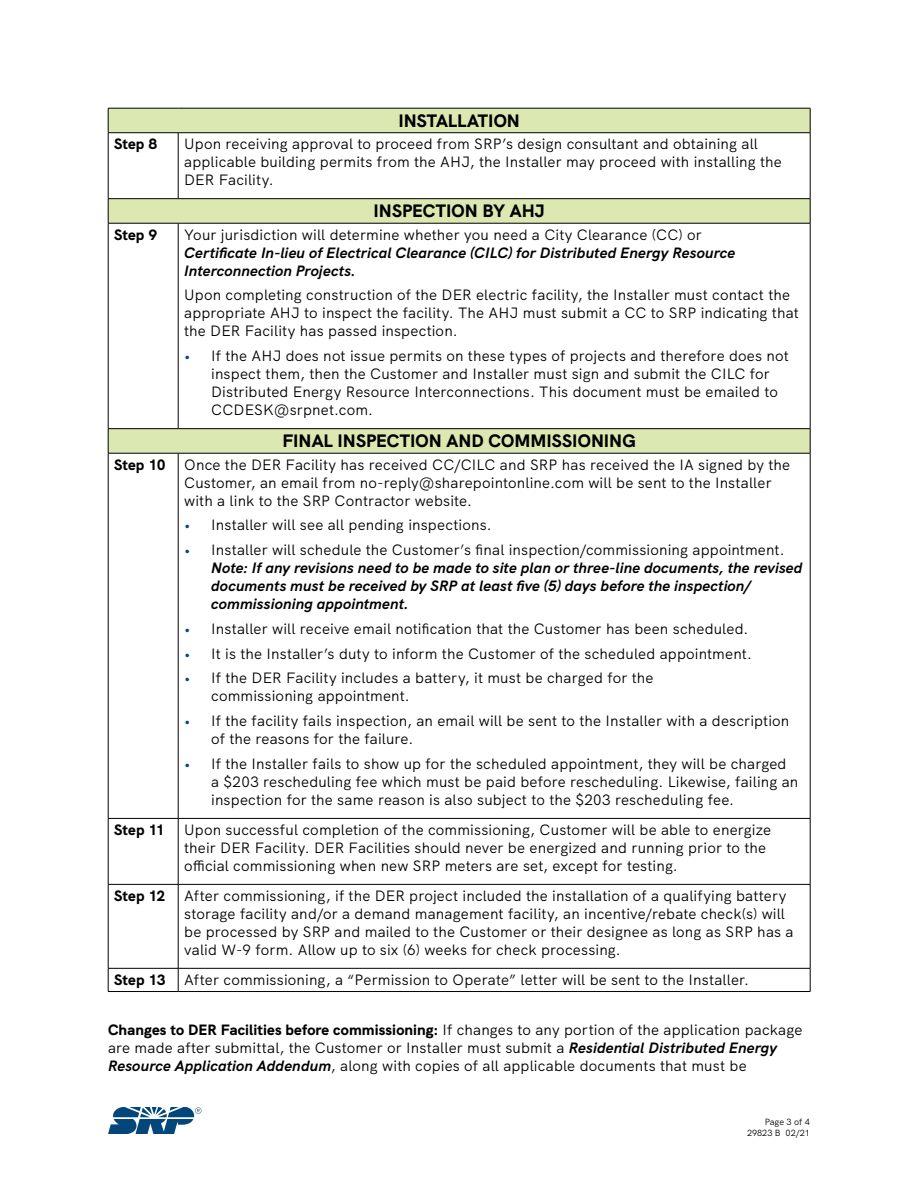
<style>
.page{position:relative;width:918px;height:1188px;background:#fff}
.page>*{position:absolute;margin:0;border:0;box-sizing:border-box;transform-origin:0 0}
.t1{font:800 18px "SRP Sans";color:#000}
.t2{font:15px/18px "SRP Sans";letter-spacing:.01em;color:#000}
.t3{font:italic 700 15px/18px "SRP Sans";letter-spacing:.01em;color:#000}
.t4{font:800 15px "SRP Sans";letter-spacing:.005em;color:#000}
.t5{font:9px/10.8px "SRP Sans";color:#000;text-align:right}
.s1{color:#00498a}
.s2{font-weight:800}
.s3{font-weight:400;font-style:normal;color:#00498a}
.s4{font-weight:400;font-style:normal}
.s5{font-weight:700;font-style:italic}
</style>
<div class="page">
<svg style="left:108px;top:1107px;width:94px;height:27px"></svg>
<svg style="left:109px;top:109px;width:701px;height:344px"></svg>
<hr style="left:108px;top:108px;width:70px;height:1px;background:#000">
<svg style="left:108px;top:108px;width:1px;height:24px"></svg>
<hr style="left:178px;top:108px;width:632px;height:1px;background:#000">
<svg style="left:810px;top:108px;width:1px;height:25px"></svg>
<hr style="left:108px;top:132px;width:70px;height:1px;background:#000">
<hr style="left:108px;top:133px;width:1px;height:65px;background:#000">
<hr style="left:178px;top:132px;width:632px;height:1px;background:#000">
<hr style="left:178px;top:133px;width:1px;height:65px;background:#000">
<hr style="left:810px;top:133px;width:1px;height:65px;background:#000">
<hr style="left:108px;top:198px;width:70px;height:1px;background:#000">
<svg style="left:108px;top:199px;width:1px;height:24px"></svg>
<hr style="left:178px;top:198px;width:632px;height:1px;background:#000">
<svg style="left:810px;top:199px;width:1px;height:24px"></svg>
<hr style="left:108px;top:223px;width:70px;height:1px;background:#000">
<hr style="left:108px;top:223px;width:1px;height:205px;background:#000">
<hr style="left:178px;top:223px;width:632px;height:1px;background:#000">
<hr style="left:178px;top:223px;width:1px;height:205px;background:#000">
<hr style="left:810px;top:223px;width:1px;height:205px;background:#000">
<hr style="left:108px;top:428px;width:70px;height:1px;background:#000">
<svg style="left:108px;top:429px;width:1px;height:24px"></svg>
<hr style="left:178px;top:428px;width:632px;height:1px;background:#000">
<svg style="left:810px;top:429px;width:1px;height:24px"></svg>
<hr style="left:108px;top:453px;width:70px;height:1px;background:#000">
<hr style="left:108px;top:453px;width:1px;height:365px;background:#000">
<hr style="left:178px;top:453px;width:632px;height:1px;background:#000">
<hr style="left:178px;top:453px;width:1px;height:365px;background:#000">
<hr style="left:810px;top:453px;width:1px;height:365px;background:#000">
<hr style="left:108px;top:818px;width:70px;height:1px;background:#000">
<hr style="left:108px;top:819px;width:1px;height:65px;background:#000">
<hr style="left:178px;top:818px;width:632px;height:1px;background:#000">
<hr style="left:178px;top:819px;width:1px;height:65px;background:#000">
<hr style="left:810px;top:819px;width:1px;height:65px;background:#000">
<hr style="left:108px;top:884px;width:70px;height:1px;background:#000">
<hr style="left:108px;top:885px;width:1px;height:83px;background:#000">
<hr style="left:178px;top:884px;width:632px;height:1px;background:#000">
<hr style="left:178px;top:885px;width:1px;height:83px;background:#000">
<hr style="left:810px;top:885px;width:1px;height:83px;background:#000">
<hr style="left:108px;top:968px;width:70px;height:1px;background:#000">
<svg style="left:108px;top:969px;width:1px;height:22px"></svg>
<hr style="left:178px;top:968px;width:632px;height:1px;background:#000">
<svg style="left:178px;top:969px;width:1px;height:22px"></svg>
<svg style="left:810px;top:969px;width:1px;height:22px"></svg>
<hr style="left:108px;top:991px;width:70px;height:1px;background:#000">
<hr style="left:178px;top:991px;width:632px;height:1px;background:#000">
<p class="t1" style="left:398px;top:106px;width:123px">INSTALLATION</p>
<p class="t4" style="left:114px;top:132px;width:45px">Step 8</p>
<p class="t2" style="left:184px;top:134px;width:599px">Upon receiving approval to proceed from SRP’s design consultant and obtaining all applicable building permits from the AHJ, the Installer may proceed with installing the<br>DER Facility.</p>
<p class="t1" style="left:374px;top:197px;width:173px">INSPECTION BY AHJ</p>
<p class="t4" style="left:114px;top:223px;width:45px">Step 9</p>
<p class="t2" style="left:184px;top:224px;width:519px">Your jurisdiction will determine whether you need a City Clearance (CC) or</p>
<p class="t3" style="left:184px;top:242px;width:552px">Certificate In-lieu of Electrical Clearance (CILC) for Distributed Energy Resource<br>Interconnection Projects.</p>
<p class="t2" style="left:184px;top:285px;width:616px">Upon completing construction of the DER electric facility, the Installer must contact the appropriate AHJ to inspect the facility. The AHJ must submit a CC to SRP indicating that the DER Facility has passed inspection.</p>
<p class="t2" style="left:211px;top:346px;width:579px;text-indent:-27px"><span class="s1">•</span> If the AHJ does not issue permits on these types of projects and therefore does not inspect them, then the Customer and Installer must sign and submit the CILC for Distributed Energy Resource Interconnections. This document must be emailed to CCDESK@srpnet.com.</p>
<p class="t1" style="left:283px;top:427px;width:355px">FINAL INSPECTION AND COMMISSIONING</p>
<p class="t2" style="left:184px;top:454px;width:608px;text-indent:-70px"><span class="s2">Step 10</span> Once the DER Facility has received CC/CILC and SRP has received the IA signed by the<br>Customer, an email from no-reply@sharepointonline.com will be sent to the Installer with a link to the SRP Contractor website.</p>
<p class="t2" style="left:184px;top:515px;width:309px"><span class="s1">•</span> Installer will see all pending inspections.</p>
<p class="t3" style="left:211px;top:540px;width:593px;text-indent:-27px"><span class="s3">•</span> <span class="s4">Installer will schedule the Customer’s final inspection/commissioning appointment.<br></span>Note: If any revisions need to be made to site plan or three-line documents, the revised documents must be received by SRP at least five (5) days before the inspection/ commissioning appointment.</p>
<p class="t2" style="left:184px;top:618px;width:566px"><span class="s1">•</span> Installer will receive email notification that the Customer has been scheduled.</p>
<p class="t2" style="left:184px;top:643px;width:569px"><span class="s1">•</span> It is the Installer’s duty to inform the Customer of the scheduled appointment.</p>
<p class="t2" style="left:211px;top:668px;width:444px;text-indent:-27px"><span class="s1">•</span> If the DER Facility includes a battery, it must be charged for the commissioning appointment.</p>
<p class="t2" style="left:211px;top:711px;width:580px;text-indent:-27px"><span class="s1">•</span> If the facility fails inspection, an email will be sent to the Installer with a description of the reasons for the failure.</p>
<p class="t2" style="left:211px;top:753px;width:589px;text-indent:-27px"><span class="s1">•</span> If the Installer fails to show up for the scheduled appointment, they will be charged<br>a $203 rescheduling fee which must be paid before rescheduling. Likewise, failing an inspection for the same reason is also subject to the $203 rescheduling fee.</p>
<p class="t4" style="left:114px;top:818px;width:52px">Step 11</p>
<p class="t2" style="left:184px;top:819px;width:588px">Upon successful completion of the commissioning, Customer will be able to energize their DER Facility. DER Facilities should never be energized and running prior to the official commissioning when new SRP meters are set, except for testing.</p>
<p class="t2" style="left:184px;top:885px;width:611px;text-indent:-70px"><span class="s2">Step 12</span> After commissioning, if the DER project included the installation of a qualifying battery storage facility and/or a demand management facility, an incentive/rebate check(s) will be processed by SRP and mailed to the Customer or their designee as long as SRP has a valid W-9 form. Allow up to six (6) weeks for check processing.</p>
<p class="t2" style="left:114px;top:969px;width:636px"><span class="s2">Step 13</span> After commissioning, a “Permission to Operate” letter will be sent to the Installer.</p>
<p class="t2" style="left:108px;top:1020px;width:696px"><span class="s2">Changes to DER Facilities before commissioning:</span> If changes to any portion of the application package are made after submittal, the Customer or Installer must submit a <span class="s5">Residential Distributed Energy<br>Resource Application Addendum</span>, along with copies of all applicable documents that must be</p>
<p class="t5" style="left:747px;top:1116px;width:64px">Page 3 of 4<br>29823 B 02/21</p>
</div>
